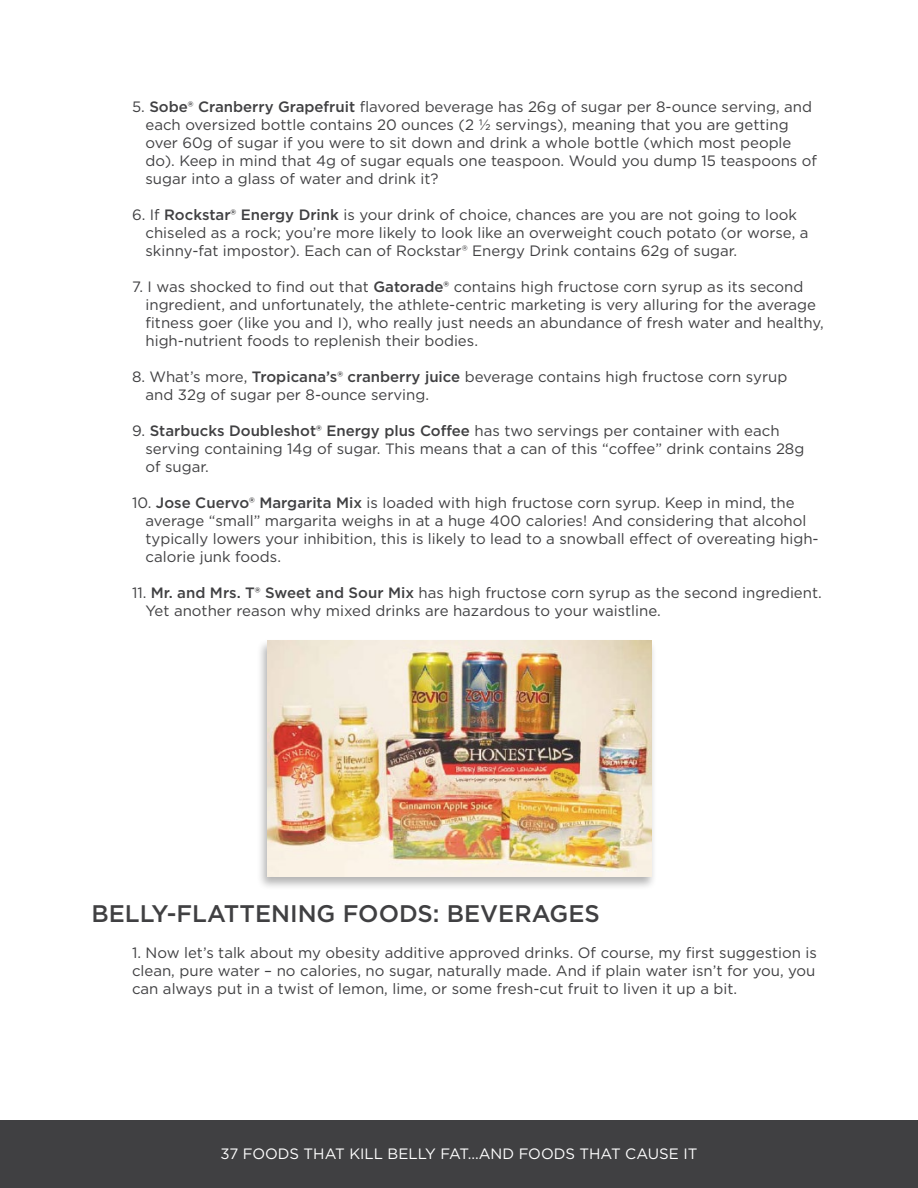
<style>
.page{position:relative;width:918px;height:1188px;background:#fff}
.page>*{position:absolute;margin:0;border:0;box-sizing:border-box;transform-origin:0 0}
.t1{font:500 24px "Gotham";color:#404042}
.t2{font:15px/18px "Gotham";color:#404042}
.t3{font:15px "Gotham";color:#fff}
.s1{font-weight:500}
</style>
<div class="page">
<div style="left:0;top:1120px;width:918px;height:68px;background:#404042"></div>
<div style="left:256px;top:638px;width:401px;height:253px;background:#000;opacity:.3"></div>
<img style="left:267px;top:640px;width:385px;height:237px">
<p class="t2" style="left:146px;top:97px;width:673px;text-indent:-14px">5. <span class="s1">Sobe® Cranberry Grapefruit</span> flavored beverage has 26g of sugar per 8-ounce serving, and each oversized bottle contains 20 ounces (2 ½ servings), meaning that you are getting over 60g of sugar if you were to sit down and drink a whole bottle (which most people do). Keep in mind that 4g of sugar equals one teaspoon. Would you dump 15 teaspoons of sugar into a glass of water and drink it?</p>
<p class="t2" style="left:146px;top:205px;width:665px;text-indent:-14px">6. If <span class="s1">Rockstar® Energy Drink</span> is your drink of choice, chances are you are not going to look chiseled as a rock; you’re more likely to look like an overweight couch potato (or worse, a skinny-fat impostor). Each can of Rockstar® Energy Drink contains 62g of sugar.</p>
<p class="t2" style="left:146px;top:277px;width:680px;text-indent:-14px">7. I was shocked to find out that <span class="s1">Gatorade®</span> contains high fructose corn syrup as its second ingredient, and unfortunately, the athlete-centric marketing is very alluring for the average fitness goer (like you and I), who really just needs an abundance of fresh water and healthy, high-nutrient foods to replenish their bodies.</p>
<p class="t2" style="left:146px;top:367px;width:643px;text-indent:-14px">8. What’s more, <span class="s1">Tropicana’s® cranberry juice</span> beverage contains high fructose corn syrup and 32g of sugar per 8-ounce serving.</p>
<p class="t2" style="left:146px;top:421px;width:660px;text-indent:-14px">9. <span class="s1">Starbucks Doubleshot® Energy plus Coffee</span> has two servings per container with each serving containing 14g of sugar. This means that a can of this “coffee” drink contains 28g of sugar.</p>
<p class="t2" style="left:146px;top:493px;width:675px;text-indent:-14px">10. <span class="s1">Jose Cuervo® Margarita Mix</span> is loaded with high fructose corn syrup. Keep in mind, the average “small” margarita weighs in at a huge 400 calories! And considering that alcohol typically lowers your inhibition, this is likely to lead to a snowball effect of overeating high&shy;calorie junk foods.</p>
<p class="t2" style="left:146px;top:583px;width:678px;text-indent:-14px">11. <span class="s1">Mr. and Mrs. T® Sweet and Sour Mix</span> has high fructose corn syrup as the second ingredient.<br>Yet another reason why mixed drinks are hazardous to your waistline.</p>
<h1 class="t1" style="left:92px;top:898px;width:510px">BELLY-FLATTENING FOODS: BEVERAGES</h1>
<p class="t2" style="left:132px;top:943px;width:686px;text-align:justify">1. Now let’s talk about my obesity additive approved drinks. Of course, my first suggestion is clean, pure water – no calories, no sugar, naturally made. And if plain water isn’t for you, you can always put in a twist of lemon, lime, or some fresh-cut fruit to liven it up a bit.</p>
<p class="t3" style="left:221px;top:1144px;width:478px">37 FOODS THAT KILL BELLY FAT...AND FOODS THAT CAUSE IT</p>
</div>
